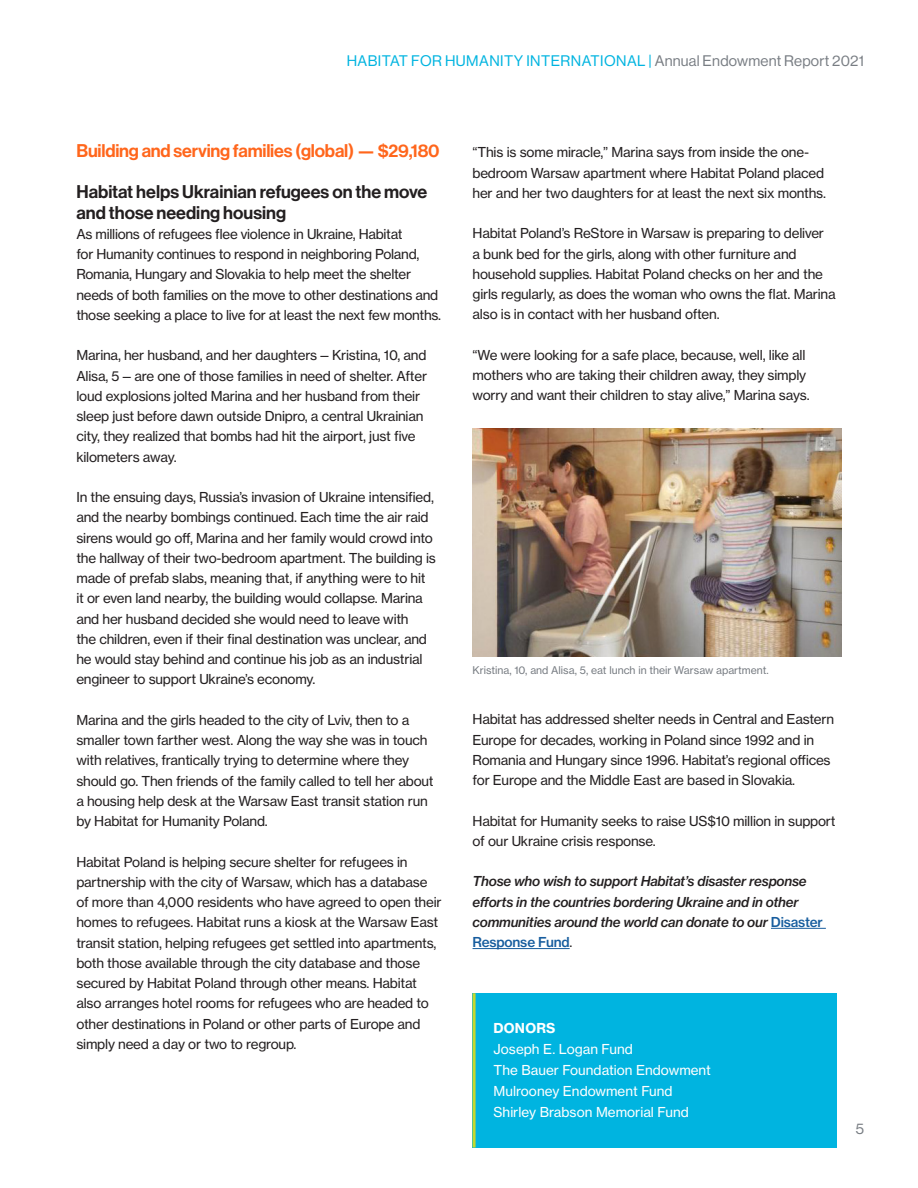
<style>
.page{position:relative;width:918px;height:1188px;background:#fff}
.page>*{position:absolute;margin:0;border:0;box-sizing:border-box;transform-origin:0 0}
.Heads{font:18px/20.2px "N Haas Grotesk DS Pro 65 Md";color:#231f20}
.Heads_Orange{font:18px "N Haas Grotesk DS Pro 65 Md";letter-spacing:-.01em;color:#ff661c}
.t1{font:15px "N Haas Grotesk DS Pro 55 Rg";letter-spacing:.015em;color:#00b4e0}
.t2{font:15px "N Haas Grotesk DS Pro 55 Rg";color:#787d83}
.Body_Small{font:13.5px/20.2px "N Haas Grotesk TX Pro 55 Rg";letter-spacing:-.015em;color:#231f20}
.Body_Small-2{font:13.5px/20.2px "N Haas Grotesk TX Pro 66 Md It";letter-spacing:-.015em;color:#231f20}
.Body_Small_List_1{font:13.5px "N Haas Grotesk TX Pro 55 Rg";color:#fff}
.Subheads{font:13.5px "N Haas Grotesk TX Pro 75 Bd";letter-spacing:.015em;color:#fff}
.Body_Small_List_1-2{font:10.5px "N Haas Grotesk TX Pro 55 Rg";color:#787d83}
.s1{color:#787d83}
.s2{font-family:"N Haas Grotesk TX Pro 65 Md";color:#175d9e}
.s3{font-family:"N Haas Grotesk TX Pro 55 Rg"}
</style>
<div class="page">
<hr style="left:771px;top:928px;width:55px;height:1px;background:#175d9e">
<hr style="left:473px;top:948px;width:97px;height:1px;background:#175d9e">
<img style="left:473px;top:429px;width:369px;height:227px">
<div style="left:473px;top:993px;width:364px;height:155px;background:#00b4e0"></div>
<hr style="left:473px;top:993px;width:3px;height:155px;background:#c4d82d">
<p class="t1" style="left:347px;top:53px;width:519px">HABITAT FOR HUMANITY INTERNATIONAL | <span class="s1">Annual Endowment Report 2021</span></p>
<p class="Heads_Orange" style="left:76px;top:140px;width:365px">Building and serving families (global) — $29,180</p>
<p class="Heads" style="left:76px;top:182px;width:353px">Habitat helps Ukrainian refugees on the move and those needing housing</p>
<p class="Body_Small" style="left:76px;top:224px;width:366px">As millions of refugees flee violence in Ukraine, Habitat<br>for Humanity continues to respond in neighboring Poland, Romania, Hungary and Slovakia to help meet the shelter needs of both families on the move to other destinations and those seeking a place to live for at least the next few months.</p>
<p class="Body_Small" style="left:76px;top:345px;width:352px">Marina, her husband, and her daughters—Kristina, 10, and Alisa, 5—are one of those families in need of shelter. After loud explosions jolted Marina and her husband from their sleep just before dawn outside Dnipro, a central Ukrainian city, they realized that bombs had hit the airport, just five kilometers away.</p>
<p class="Body_Small" style="left:76px;top:487px;width:361px">In the ensuing days, Russia’s invasion of Ukraine intensified, and the nearby bombings continued. Each time the air raid sirens would go off, Marina and her family would crowd into the hallway of their two-bedroom apartment. The building is made of prefab slabs, meaning that, if anything were to hit it or even land nearby, the building would collapse. Marina and her husband decided she would need to leave with<br>the children, even if their final destination was unclear, and he would stay behind and continue his job as an industrial engineer to support Ukraine’s economy.</p>
<p class="Body_Small" style="left:76px;top:710px;width:359px">Marina and the girls headed to the city of Lviv, then to a smaller town farther west. Along the way she was in touch with relatives, frantically trying to determine where they should go. Then friends of the family called to tell her about a housing help desk at the Warsaw East transit station run by Habitat for Humanity Poland.</p>
<p class="Body_Small" style="left:76px;top:852px;width:367px">Habitat Poland is helping secure shelter for refugees in partnership with the city of Warsaw, which has a database of more than 4,000 residents who have agreed to open their homes to refugees. Habitat runs a kiosk at the Warsaw East transit station, helping refugees get settled into apartments, both those available through the city database and those secured by Habitat Poland through other means. Habitat also arranges hotel rooms for refugees who are headed to other destinations in Poland or other parts of Europe and simply need a day or two to regroup.</p>
<p class="Body_Small" style="left:473px;top:142px;width:355px">“This is some miracle,” Marina says from inside the one&shy;bedroom Warsaw apartment where Habitat Poland placed her and her two daughters for at least the next six months.</p>
<p class="Body_Small" style="left:473px;top:223px;width:365px">Habitat Poland’s ReStore in Warsaw is preparing to deliver<br>a bunk bed for the girls, along with other furniture and household supplies. Habitat Poland checks on her and the girls regularly, as does the woman who owns the flat. Marina also is in contact with her husband often.</p>
<p class="Body_Small" style="left:473px;top:345px;width:339px">“We were looking for a safe place, because, well, like all mothers who are taking their children away, they simply worry and want their children to stay alive,” Marina says.</p>
<p class="Body_Small_List_1-2" style="left:473px;top:663px;width:298px">Kristina, 10, and Alisa, 5, eat lunch in their Warsaw apartment.</p>
<p class="Body_Small" style="left:473px;top:709px;width:363px">Habitat has addressed shelter needs in Central and Eastern Europe for decades, working in Poland since 1992 and in Romania and Hungary since 1996. Habitat’s regional offices for Europe and the Middle East are based in Slovakia.</p>
<p class="Body_Small" style="left:473px;top:811px;width:365px">Habitat for Humanity seeks to raise US$10 million in support of our Ukraine crisis response.</p>
<p class="Body_Small-2" style="left:473px;top:871px;width:352px">Those who wish to support Habitat’s disaster response efforts in the countries bordering Ukraine and in other communities around the world can donate to our <span class="s2">Disaster Response Fund</span><span class="s3">.</span></p>
<p class="Subheads" style="left:494px;top:1020px;width:63px">DONORS</p>
<p class="Body_Small_List_1" style="left:494px;top:1041px;width:141px">Joseph E. Logan Fund</p>
<p class="Body_Small_List_1" style="left:494px;top:1062px;width:219px">The Bauer Foundation Endowment</p>
<p class="Body_Small_List_1" style="left:494px;top:1083px;width:181px">Mulrooney Endowment Fund</p>
<p class="Body_Small_List_1" style="left:494px;top:1104px;width:197px">Shirley Brabson Memorial Fund</p>
<p class="t2" style="left:856px;top:1120px;width:10px">5</p>
</div>
